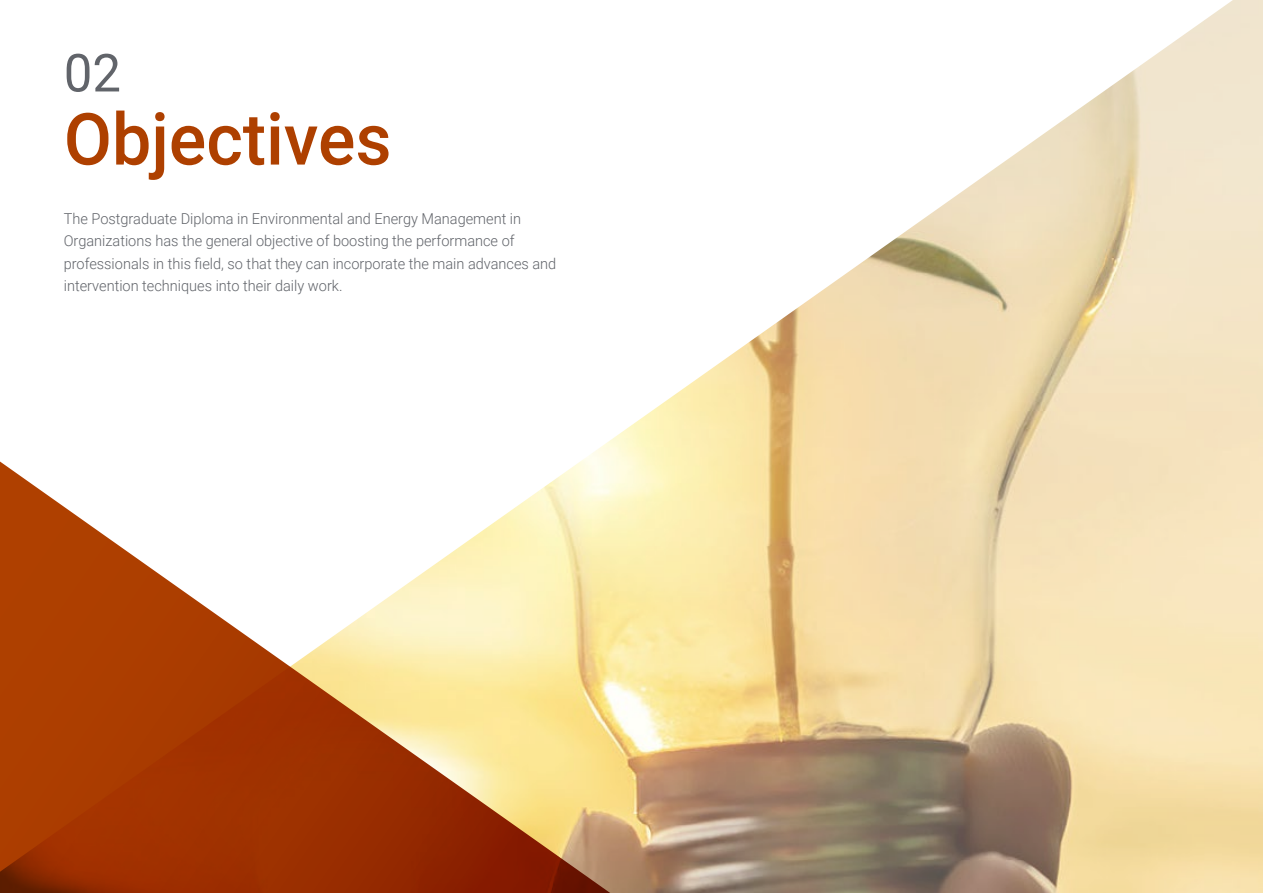
<style>
.page{position:relative;width:1263px;height:893px;background:#fff}
.page>*{position:absolute;margin:0;border:0;box-sizing:border-box;transform-origin:0 0}
.t1{font:500 72px "Roboto";color:#ae4000}
.t2{font:52.5px "Roboto";color:#61646a}
.t3{font:300 15px/22.5px "Roboto";color:#61646a}
</style>
<div class="page">
<img style="left:603px;top:0;width:660px;height:893px">
<svg style="left:0;top:446px;width:640px;height:447px"></svg>
<h2 class="t2" style="left:64px;top:36px;width:59px">02</h2>
<h1 class="t1" style="left:64px;top:89px;width:329px">Objectives</h1>
<p class="t3" style="left:64px;top:207px;width:494px">The Postgraduate Diploma in Environmental and Energy Management in Organizations has the general objective of boosting the performance of professionals in this field, so that they can incorporate the main advances and intervention techniques into their daily work.</p>
</div>
